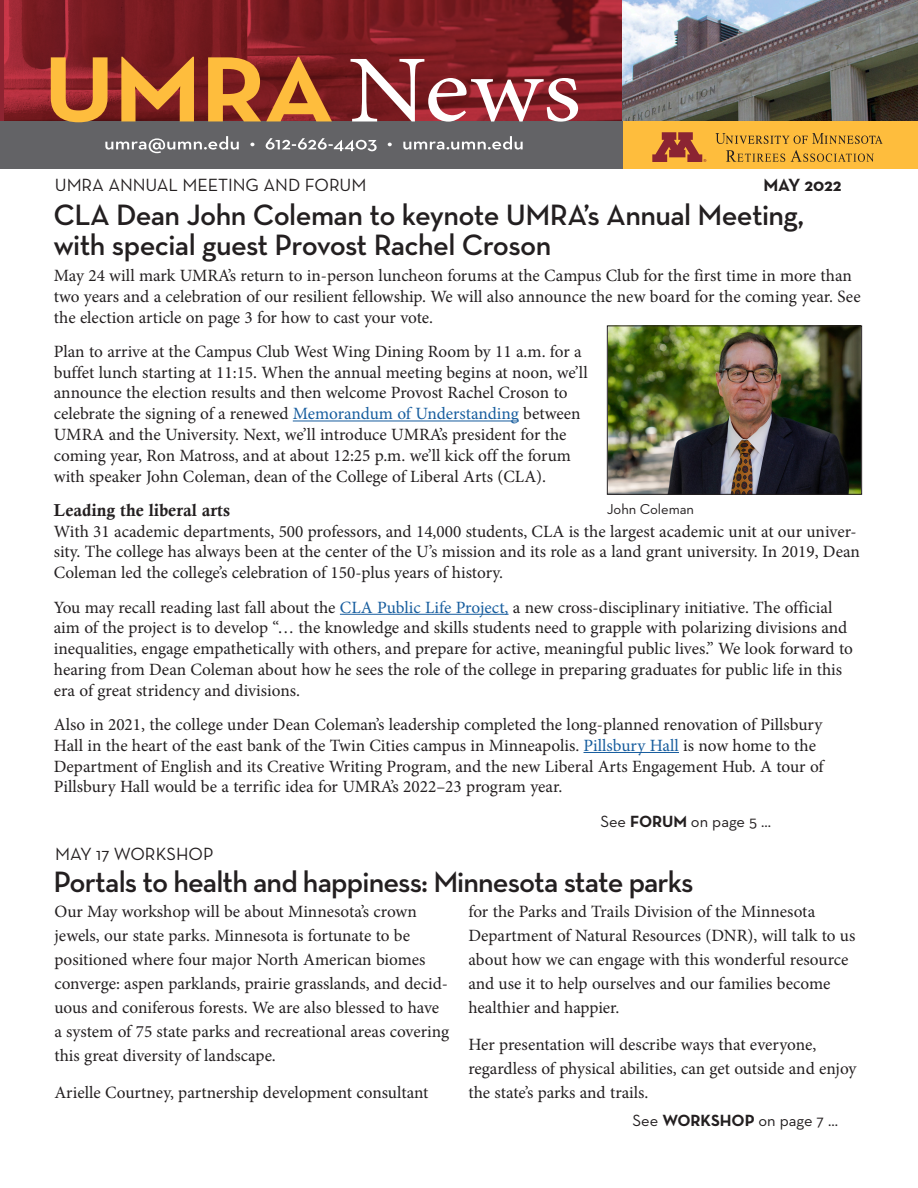
<style>
.page{position:relative;width:918px;height:1188px;background:#fff}
.page>*{position:absolute;margin:0;border:0;box-sizing:border-box;transform-origin:0 0}
.Main_headline{font:600 30px/30px "Neutraface Text";letter-spacing:-.025em;color:#231f20}
.Kicker{font:18px "Neutraface Text";letter-spacing:-.005em;color:#231f20}
.t1{font:700 18px "Neutraface Text";color:#231f20}
.Body_copy{font:17.25px/20.9px "Minion Pro";color:#231f20}
.Kicker-2{font:16.5px "Neutraface Text";letter-spacing:-.005em;color:#231f20}
.t2{font:14.7px "Neutraface Text";letter-spacing:-.005em;color:#231f20}
.s1{color:#175d9e}
.s2{font-family:"Calis MT Bol"}
.s3{font-weight:700}
</style>
<div class="page">
<img style="left:4px;top:0;width:618px;height:121px">
<img style="left:622px;top:0;width:296px;height:121px">
<div style="left:622px;top:121px;width:296px;height:48px;background:#febd3d"></div>
<div style="left:0;top:121px;width:622px;height:48px;background:#636366"></div>
<svg style="left:51px;top:57px;width:281px;height:65px;background:#b6672f"></svg>
<svg style="left:351px;top:59px;width:227px;height:63px"></svg>
<svg style="left:105px;top:136px;width:418px;height:17px"></svg>
<img style="left:609px;top:328px;width:251px;height:165px">
<div style="left:607px;top:326px;width:255px;height:169px;border:1px solid #231f20"></div>
<hr style="left:293px;top:421px;width:226px;height:1px;background:#175d9e">
<hr style="left:340px;top:614px;width:169px;height:1px;background:#175d9e">
<hr style="left:584px;top:752px;width:95px;height:1px;background:#175d9e">
<svg style="left:652px;top:132px;width:54px;height:30px"></svg>
<svg style="left:715px;top:133px;width:168px;height:11px"></svg>
<svg style="left:726px;top:150px;width:148px;height:12px"></svg>
<p class="Kicker" style="left:55px;top:174px;width:313px">UMRA ANNUAL MEETING AND FORUM</p>
<p class="t1" style="left:763px;top:174px;width:80px">MAY 2022</p>
<p class="Main_headline" style="left:53px;top:199px;width:752px">CLA Dean John Coleman to keynote UMRA’s Annual Meeting, with special guest Provost Rachel Croson</p>
<p class="Body_copy" style="left:54px;top:265px;width:808px">May 24 will mark UMRA’s return to in-person luncheon forums at the Campus Club for the first time in more than two years and a celebration of our resilient fellowship. We will also announce the new board for the coming year. See the election article on page 3 for how to cast your vote.</p>
<p class="Body_copy" style="left:54px;top:341px;width:535px">Plan to arrive at the Campus Club West Wing Dining Room by 11 a.m. for a buffet lunch starting at 11:15. When the annual meeting begins at noon, we’ll announce the election results and then welcome Provost Rachel Croson to celebrate the signing of a renewed <span class="s1">Memorandum of Understanding</span> between UMRA and the University. Next, we’ll introduce UMRA’s president for the coming year, Ron Matross, and at about 12:25 p.m. we’ll kick off the forum with speaker John Coleman, dean of the College of Liberal Arts (CLA).</p>
<p class="Body_copy" style="left:54px;top:500px;width:808px"><span class="s2">Leading the liberal arts<br></span>With 31 academic departments, 500 professors, and 14,000 students, CLA is the largest academic unit at our univer&shy;sity. The college has always been at the center of the U’s mission and its role as a land grant university. In 2019, Dean Coleman led the college’s celebration of 150-plus years of history.</p>
<p class="Body_copy" style="left:54px;top:597px;width:801px">You may recall reading last fall about the <span class="s1">CLA Public Life Project,</span> a new cross-disciplinary initiative. The official aim of the project is to develop “… the knowledge and skills students need to grapple with polarizing divisions and inequalities, engage empathetically with others, and prepare for active, meaningful public lives.” We look forward to hearing from Dean Coleman about how he sees the role of the college in preparing graduates for public life in this era of great stridency and divisions.</p>
<p class="Body_copy" style="left:54px;top:714px;width:771px">Also in 2021, the college under Dean Coleman’s leadership completed the long-planned renovation of Pillsbury Hall in the heart of the east bank of the Twin Cities campus in Minneapolis. <span class="s1">Pillsbury Hall</span> is now home to the Department of English and its Creative Writing Program, and the new Liberal Arts Engagement Hub. A tour of Pillsbury Hall would be a terrific idea for UMRA’s 2022–23 program year.</p>
<p class="t2" style="left:607px;top:500px;width:89px">John Coleman</p>
<p class="Kicker" style="left:55px;top:842px;width:160px">MAY 17 WORKSHOP</p>
<p class="Kicker-2" style="left:600px;top:811px;width:172px">See <span class="s3">FORUM</span> on page 5 ...</p>
<p class="Main_headline" style="left:54px;top:866px;width:642px">Portals to health and happiness: Minnesota state parks</p>
<p class="Body_copy" style="left:54px;top:899px;width:396px;line-height:24px">Our May workshop will be about Minnesota’s crown jewels, our state parks. Minnesota is fortunate to be positioned where four major North American biomes converge: aspen parklands, prairie grasslands, and decid&shy;uous and coniferous forests. We are also blessed to have a system of 75 state parks and recreational areas covering this great diversity of landscape.</p>
<p class="Body_copy" style="left:54px;top:1082px;width:376px">Arielle Courtney, partnership development consultant</p>
<p class="Body_copy" style="left:468px;top:899px;width:389px;line-height:24px">for the Parks and Trails Division of the Minnesota Department of Natural Resources (DNR), will talk to us about how we can engage with this wonderful resource and use it to help ourselves and our families become healthier and happier.</p>
<p class="Body_copy" style="left:468px;top:1033px;width:390px;line-height:24px">Her presentation will describe ways that everyone, regardless of physical abilities, can get outside and enjoy the state’s parks and trails.</p>
<p class="Kicker-2" style="left:633px;top:1110px;width:207px">See <span class="s3">WORKSHOP</span> on page 7 ...</p>
</div>
